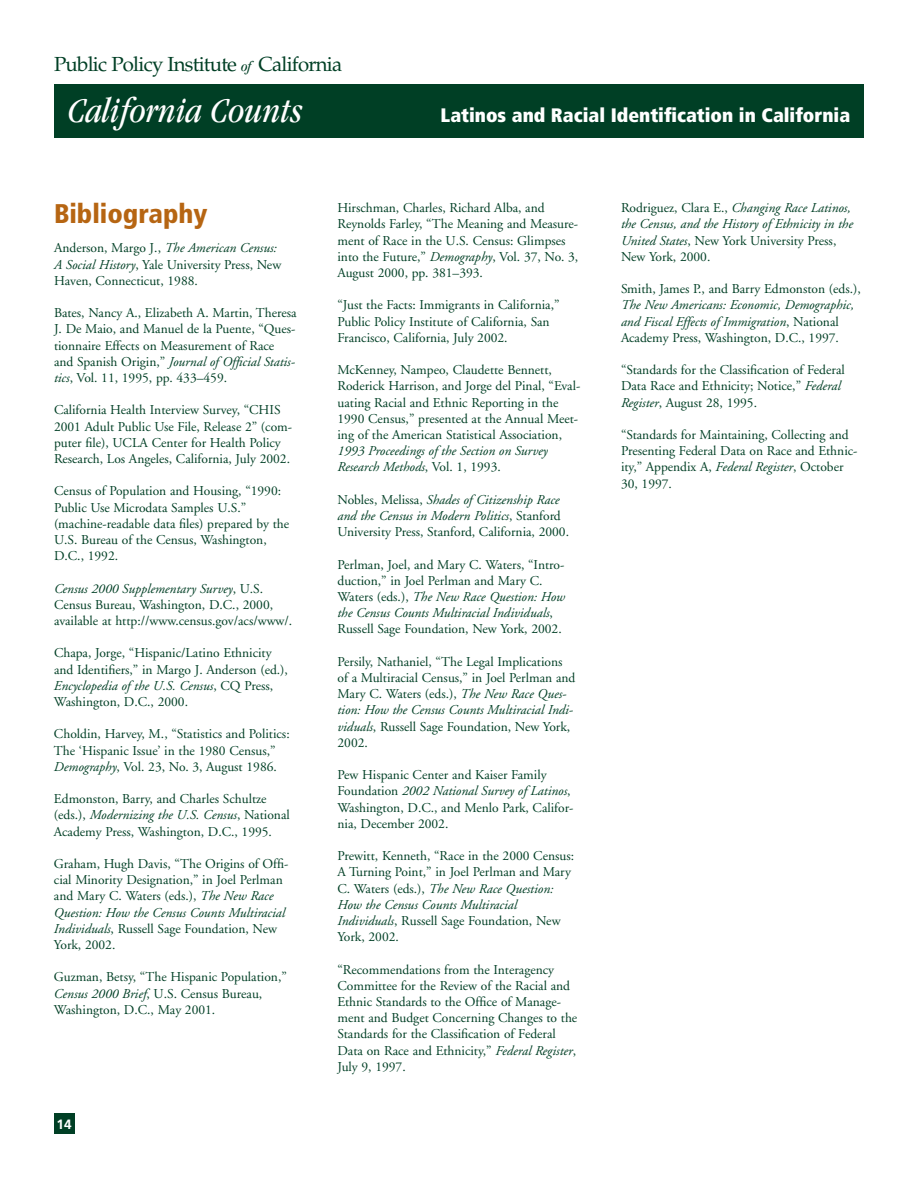
<style>
.page{position:relative;width:918px;height:1188px;background:#fff}
.page>*{position:absolute;margin:0;border:0;box-sizing:border-box;transform-origin:0 0}
.t1{font:italic condensed 36px "Garamond";color:#fff}
.t2{font:900 condensed 27px "Frutiger";color:#b66512}
.t3{font:20.4px "Palatino";letter-spacing:-.035em;color:#003f25}
.t4{font:900 condensed 19.5px "Frutiger";color:#fff}
.t5{font:13.5px/16.2px "Adobe Garamond";color:#003f25}
.t6{font:italic 13.5px/16.2px "Adobe Garamond";color:#003f25}
.t7{font:700 13.5px "Frutiger";color:#fff}
.s1{font-family:"Garamond";font-style:italic;font-stretch:condensed;font-size:14.4px}
.s2{font-style:italic}
.s3{font-style:normal}
</style>
<div class="page">
<div style="left:54px;top:84px;width:810px;height:54px;background:#003f25"></div>
<div style="left:54px;top:1114px;width:20px;height:20px;background:#003f25"></div>
<h3 class="t3" style="left:54px;top:56px;width:290px">Public Policy Institute <span class="s1">of</span> California</h3>
<h1 class="t1" style="left:68px;top:96px;width:236px">California Counts</h1>
<h3 class="t4" style="left:441px;top:107px;width:411px">Latinos and Racial Identification in California</h3>
<h2 class="t2" style="left:54px;top:203px;width:155px">Bibliography</h2>
<p class="t5" style="left:54px;top:241px;width:229px">Anderson, Margo J., <span class="s2">The American Census:<br>A Social History</span>, Yale University Press, New<br>Haven, Connecticut, 1988.</p>
<p class="t5" style="left:54px;top:306px;width:244px">Bates, Nancy A., Elizabeth A. Martin, Theresa J. De Maio, and Manuel de la Puente, “Ques&shy;tionnaire Effects on Measurement of Race and Spanish Origin,” <span class="s2">Journal of Official Statis&shy;tics</span>, Vol. 11, 1995, pp. 433–459.</p>
<p class="t5" style="left:54px;top:403px;width:240px">California Health Interview Survey, “CHIS 2001 Adult Public Use File, Release 2” (com&shy;puter file), UCLA Center for Health Policy Research, Los Angeles, California, July 2002.</p>
<p class="t5" style="left:54px;top:484px;width:237px">Census of Population and Housing, “1990:<br>Public Use Microdata Samples U.S.” (machine-readable data files) prepared by the U.S. Bureau of the Census, Washington, D.C., 1992.</p>
<p class="t5" style="left:54px;top:581px;width:240px"><span class="s2">Census 2000 Supplementary Survey</span>, U.S.<br>Census Bureau, Washington, D.C., 2000, available at http://www.census.gov/acs/www/.</p>
<p class="t5" style="left:54px;top:646px;width:236px">Chapa, Jorge, “Hispanic/Latino Ethnicity and Identifiers,” in Margo J. Anderson (ed.), <span class="s2">Encyclopedia of the U.S. Census</span>, CQ Press, Washington, D.C., 2000.</p>
<p class="t5" style="left:54px;top:727px;width:237px">Choldin, Harvey, M., “Statistics and Politics:<br>The ‘Hispanic Issue’ in the 1980 Census,”<br><span class="s2">Demography</span>, Vol. 23, No. 3, August 1986.</p>
<p class="t5" style="left:54px;top:792px;width:237px">Edmonston, Barry, and Charles Schultze (eds.), <span class="s2">Modernizing the U.S. Census</span>, National<br>Academy Press, Washington, D.C., 1995.</p>
<p class="t5" style="left:54px;top:857px;width:236px">Graham, Hugh Davis, “The Origins of Offi&shy;cial Minority Designation,” in Joel Perlman and Mary C. Waters (eds.), <span class="s2">The New Race Question: How the Census Counts Multiracial Individuals</span>, Russell Sage Foundation, New York, 2002.</p>
<p class="t5" style="left:54px;top:970px;width:234px">Guzman, Betsy, “The Hispanic Population,”<br><span class="s2">Census 2000 Brief</span>, U.S. Census Bureau,<br>Washington, D.C., May 2001.</p>
<p class="t7" style="left:57px;top:1119px;width:17px">14</p>
<p class="t5" style="left:338px;top:201px;width:242px">Hirschman, Charles, Richard Alba, and Reynolds Farley, “The Meaning and Measure&shy;ment of Race in the U.S. Census: Glimpses into the Future,” <span class="s2">Demography</span>, Vol. 37, No. 3, August 2000, pp. 381–393.</p>
<p class="t5" style="left:338px;top:298px;width:224px">“Just the Facts: Immigrants in California,”<br>Public Policy Institute of California, San<br>Francisco, California, July 2002.</p>
<p class="t5" style="left:338px;top:363px;width:244px">McKenney, Nampeo, Claudette Bennett, Roderick Harrison, and Jorge del Pinal, “Eval&shy;uating Racial and Ethnic Reporting in the 1990 Census,” presented at the Annual Meet&shy;ing of the American Statistical Association,</p>
<p class="t6" style="left:338px;top:444px;width:212px">1993 Proceedings of the Section on Survey<br>Research Methods<span class="s3">, Vol. 1, 1993.</span></p>
<p class="t5" style="left:338px;top:493px;width:233px">Nobles, Melissa, <span class="s2">Shades of Citizenship Race and the Census in Modern Politics</span>, Stanford<br>University Press, Stanford, California, 2000.</p>
<p class="t5" style="left:338px;top:557px;width:229px">Perlman, Joel, and Mary C. Waters, “Intro&shy;duction,” in Joel Perlman and Mary C.<br>Waters (eds.), <span class="s2">The New Race Question: How the Census Counts Multiracial Individuals</span>, Russell Sage Foundation, New York, 2002.</p>
<p class="t5" style="left:338px;top:655px;width:239px">Persily, Nathaniel, “The Legal Implications of a Multiracial Census,” in Joel Perlman and Mary C. Waters (eds.), <span class="s2">The New Race Ques&shy;tion: How the Census Counts Multiracial Indi&shy;viduals</span>, Russell Sage Foundation, New York, 2002.</p>
<p class="t5" style="left:338px;top:768px;width:238px">Pew Hispanic Center and Kaiser Family Foundation <span class="s2">2002 National Survey of Latinos</span>, Washington, D.C., and Menlo Park, Califor&shy;nia, December 2002.</p>
<p class="t5" style="left:338px;top:849px;width:238px">Prewitt, Kenneth, “Race in the 2000 Census:<br>A Turning Point,” in Joel Perlman and Mary C. Waters (eds.), <span class="s2">The New Race Question:<br>How the Census Counts Multiracial Individuals</span>, Russell Sage Foundation, New York, 2002.</p>
<p class="t5" style="left:338px;top:962px;width:241px">“Recommendations from the Interagency Committee for the Review of the Racial and Ethnic Standards to the Office of Manage&shy;ment and Budget Concerning Changes to the Standards for the Classification of Federal Data on Race and Ethnicity,” <span class="s2">Federal Register</span>, July 9, 1997.</p>
<p class="t6" style="left:621px;top:201px;width:234px"><span class="s3">Rodriguez, Clara E.,</span> Changing Race Latinos, the Census, and the History of Ethnicity in the United States<span class="s3">, New York University Press, New York, 2000.</span></p>
<p class="t5" style="left:621px;top:282px;width:241px">Smith, James P., and Barry Edmonston (eds.),</p>
<p class="t6" style="left:621px;top:298px;width:235px">The New Americans: Economic, Demographic, and Fiscal Effects of Immigration<span class="s3">, National<br>Academy Press, Washington, D.C., 1997.</span></p>
<p class="t5" style="left:621px;top:363px;width:225px">“Standards for the Classification of Federal<br>Data Race and Ethnicity; Notice,” <span class="s2">Federal<br>Register</span>, August 28, 1995.</p>
<p class="t5" style="left:621px;top:428px;width:238px">“Standards for Maintaining, Collecting and Presenting Federal Data on Race and Ethnic&shy;ity,” Appendix A, <span class="s2">Federal Register</span>, October 30, 1997.</p>
</div>
